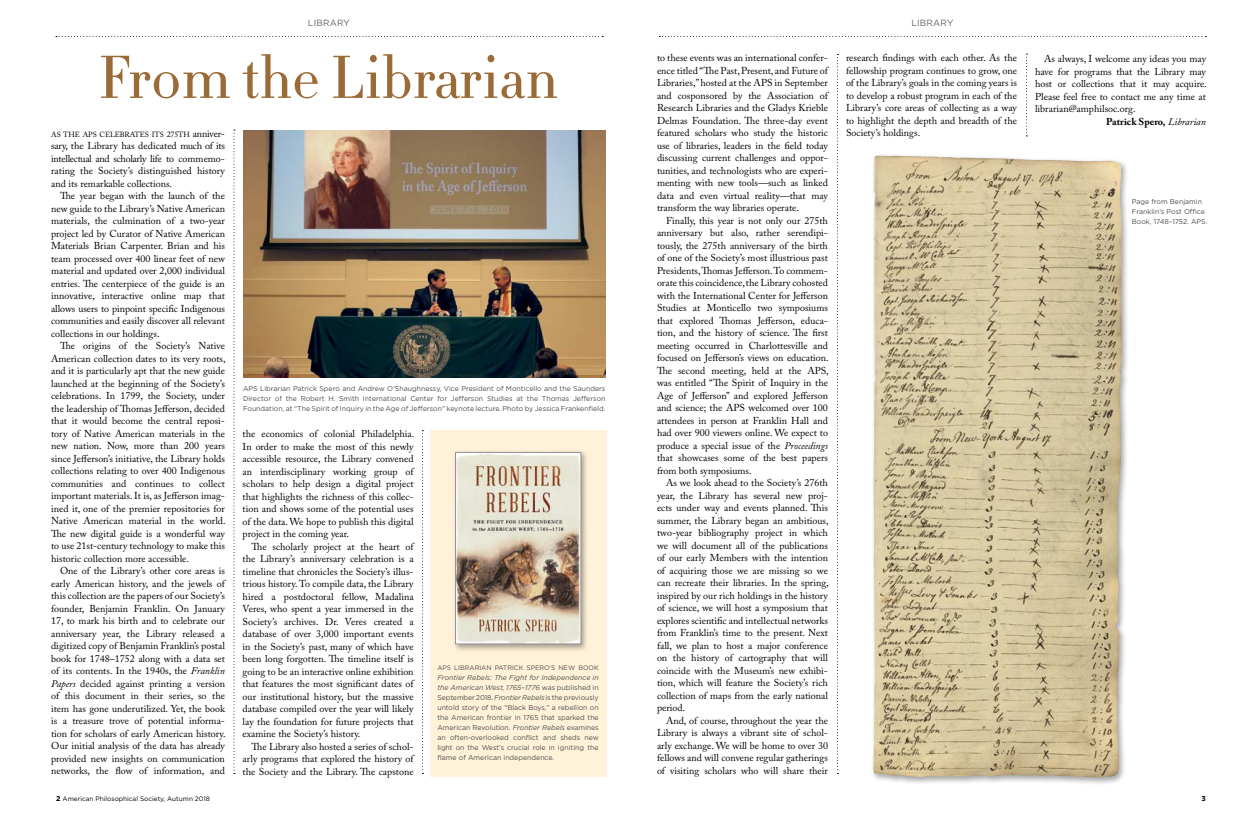
<style>
.page{position:relative;width:1260px;height:828px;background:#fff}
.page>*{position:absolute;margin:0;border:0;box-sizing:border-box;transform-origin:0 0}
.t1{font:59.5px "Didot HTF L06 Light";color:#9a6a37}
.t2{font:10px/12.5px "Adobe Caslon Pro";color:#000;text-align:justify}
.t3{font:700 10px "Adobe Caslon Pro";color:#000}
.t4{font:9px "Gotham";color:#636466}
.t5{font:7.5px "Adobe Caslon Pro";letter-spacing:.075em;color:#000}
.t6{font:7px/10px "Gotham";color:#4d4d4f;text-align:justify}
.t7{font:700 7px "Gotham";color:#000}
.t8{font:6.5px "Gotham";color:#000}
.t9{font:6.5px "Gotham";color:#4d4d4f}
.s1{font-style:italic}
.s2{font-weight:400;font-style:italic}
.s3{font-size:7.5px}
.s4{font-size:8px}
.s5{font-weight:700;font-size:7px}
</style>
<div class="page">
<div style="left:430px;top:430px;width:177px;height:347px;background:#fff2d8"></div>
<svg style="left:837px;top:54px;width:2px;height:720px"></svg>
<svg style="left:1026px;top:54px;width:1px;height:82px"></svg>
<svg style="left:56px;top:36px;width:547px;height:1px"></svg>
<svg style="left:659px;top:36px;width:547px;height:1px"></svg>
<svg style="left:234px;top:130px;width:1px;height:644px"></svg>
<svg style="left:422px;top:430px;width:1px;height:344px"></svg>
<div style="left:871px;top:153px;width:259px;height:633px;background:#000;opacity:.35"></div>
<img style="left:873px;top:156px;width:222px;height:621px">
<img style="left:243px;top:130px;width:363px;height:248px">
<div style="left:453px;top:450px;width:136px;height:202px;background:#000;opacity:.35"></div>
<img style="left:457px;top:454px;width:122px;height:188px">
<div style="left:455px;top:452px;width:126px;height:192px;border:1px solid #939598"></div>
<p class="t4" style="left:308px;top:17px;width:7px">librar</p>
<p class="t4" style="left:344px;top:17px;width:8px">y</p>
<p class="t4" style="left:911px;top:17px;width:7px">librar</p>
<p class="t4" style="left:947px;top:17px;width:8px">y</p>
<h1 class="t1" style="left:98px;top:41px;width:461px">From the Librarian</h1>
<p class="t2" style="left:846px;top:52px;width:173px">research findings with each other. As the fellowship program continues to grow, one of the Library’s goals in the coming years is to develop a robust program in each of the Library’s core areas of collecting as a way to highlight the depth and breadth of the Society’s holdings.</p>
<p class="t2" style="left:1044px;top:52px;width:164px">As always, I welcome any ideas you may</p>
<p class="t2" style="left:657px;top:52px;width:173px">to these events was an international confer&shy;ence titled “The Past, Present, and Future of Libraries,” hosted at the APS in September and cosponsored by the Association of Research Libraries and the Gladys Krieble Delmas Foundation. The three-day event featured scholars who study the historic use of libraries, leaders in the field today discussing current challenges and oppor&shy;tunities, and technologists who are experi&shy;menting with new tools—such as linked data and even virtual reality—that may transform the way libraries operate.</p>
<p class="t2" style="left:657px;top:214px;width:173px;text-indent:9px">Finally, this year is not only our 275th anniversary but also, rather serendipi&shy;tously, the 275th anniversary of the birth of one of the Society’s most illustrious past Presidents, Thomas Jefferson. To commem&shy;orate this coincidence, the Library cohosted with the International Center for Jefferson Studies at Monticello two symposiums that explored Thomas Jefferson, educa&shy;tion, and the history of science. The first meeting occurred in Charlottesville and focused on Jefferson’s views on education.<br>The second meeting, held at the APS, was entitled “The Spirit of Inquiry in the Age of Jefferson” and explored Jefferson and science; the APS welcomed over 100 attendees in person at Franklin Hall and had over 900 viewers online. We expect to produce a special issue of the <span class="s1">Proceedings </span>that showcases some of the best papers from both symposiums.</p>
<p class="t2" style="left:657px;top:477px;width:173px;text-indent:9px">As we look ahead to the Society’s 276th year, the Library has several new proj&shy;ects under way and events planned. This summer, the Library began an ambitious, two-year bibliography project in which we will document all of the publications of our early Members with the intention of acquiring those we are missing so we can recreate their libraries. In the spring, inspired by our rich holdings in the history of science, we will host a symposium that explores scientific and intellectual networks from Franklin’s time to the present. Next fall, we plan to host a major conference on the history of cartography that will coincide with the Museum’s new exhibi&shy;tion, which will feature the Society’s rich collection of maps from the early national period.</p>
<p class="t2" style="left:657px;top:714px;width:173px;text-indent:9px">And, of course, throughout the year the Library is always a vibrant site of schol&shy;arly exchange. We will be home to over 30 fellows and will convene regular gatherings of visiting scholars who will share their</p>
<p class="t2" style="left:1035px;top:65px;width:173px">have for programs that the Library may</p>
<p class="t2" style="left:1035px;top:77px;width:173px">host or collections that it may acquire.</p>
<p class="t2" style="left:1035px;top:90px;width:173px">Please feel free to contact me any time at</p>
<p class="t2" style="left:1035px;top:102px;width:102px">librarian@amphilsoc.org.</p>
<p class="t3" style="left:1106px;top:115px;width:101px">Patrick Spero, <span class="s2">Librarian</span></p>
<p class="t2" style="left:51px;top:127px;width:176px;text-indent:89px"><span class="s3">es its</span> <span class="s4">275</span><span class="s3">th</span> anniver&shy;sary, the Library has dedicated much of its intellectual and scholarly life to commemo&shy;rating the Society’s distinguished history and its remarkable collections.</p>
<p class="t2" style="left:51px;top:190px;width:175px;text-indent:9px">The year began with the launch of the new guide to the Library’s Native American materials, the culmination of a two-year project led by Curator of Native American Materials Brian Carpenter. Brian and his team processed over 400 linear feet of new material and updated over 2,000 individual entries. The centerpiece of the guide is an innovative, interactive online map that allows users to pinpoint specific Indigenous communities and easily discover all relevant collections in our holdings.</p>
<p class="t2" style="left:51px;top:340px;width:176px;text-align:left;text-indent:9px">The origins of the Society’s Native American collection dates to its very roots, and it is particularly apt that the new guide launched at the beginning of the Society’s celebrations. In 1799, the Society, under the leadership of Thomas Jefferson, decided that it would become the central reposi&shy;tory of Native American materials in the new nation. Now, more than 200 years since Jefferson’s initiative, the Library holds collections relating to over 400 Indigenous communities and continues to collect important materials. It is, as Jefferson imag&shy;ined it, one of the premier repositories for Native American material in the world.<br>The new digital guide is a wonderful way to use 21st-century technology to make this historic collection more accessible.<br>O ne of the Library’s other core areas is early American history, and the jewels of this collection are the papers of our Society’s founder, Benjamin Franklin. On January 17, to mark his birth and to celebrate our anniversary year, the Library released a digitized copy of Benjamin Franklin’s postal book for 1748–1752 along with a data set of its contents. In the 1940s, the <span class="s1">Franklin Papers</span> decided against printing a version of this document in their series, so the item has gone underutilized. Yet, the book is a treasure trove of potential informa&shy;tion for scholars of early American history.<br>Our initial analysis of the data has already provided new insights on communication networks, the flow of information, and</p>
<p class="t8" style="left:56px;top:796px;width:155px"><span class="s5">2</span> American Philosophical Society, Autumn 2018</p>
<p class="t5" style="left:51px;top:130px;width:75px">as the APS celebrat</p>
<p class="t6" style="left:1132px;top:196px;width:77px;text-align:left">Page from Benjamin<br>Franklin’s Post Office<br>Book, 1748–1752. APS.</p>
<p class="t6" style="left:243px;top:383px;width:364px">APS Librarian Patrick Spero and Andrew O’Shaughnessy, Vice President of Monticello and the Saunders Director of the Robert H. Smith International Center for Jefferson Studies at the Thomas Jefferson Foundation, at “The Spirit of Inquiry in the Age of Jefferson” keynote lecture. Photo by Jessica Frankenfield.</p>
<p class="t2" style="left:243px;top:427px;width:173px">the economics of colonial Philadelphia.<br>In order to make the most of this newly accessible resource, the Library convened an interdisciplinary working group of scholars to help design a digital project that highlights the richness of this collec&shy;tion and shows some of the potential uses of the data. We hope to publish this digital project in the coming year.</p>
<p class="t2" style="left:243px;top:540px;width:173px;text-indent:9px">The scholarly project at the heart of the Library’s anniversary celebration is a timeline that chronicles the Society’s illus&shy;trious history. To compile data, the Library hired a postdoctoral fellow, Madalina Veres, who spent a year immersed in the Society’s archives. Dr. Veres created a database of over 3,000 important events in the Society’s past, many of which have been long forgotten. The timeline itself is going to be an interactive online exhibition that features the most significant dates of our institutional history, but the massive database compiled over the year will likely lay the foundation for future projects that examine the Society’s history.</p>
<p class="t2" style="left:243px;top:740px;width:173px;text-indent:9px">The Library also hosted a series of schol&shy;arly programs that explored the history of the Society and the Library. The capstone</p>
<p class="t9" style="left:437px;top:664px;width:26px">APS Librarian</p>
<p class="t9" style="left:495px;top:664px;width:9px">Patric</p>
<p class="t9" style="left:519px;top:664px;width:18px">k Spero</p>
<p class="t9" style="left:550px;top:664px;width:16px">’s new</p>
<p class="t9" style="left:578px;top:664px;width:6px">boo</p>
<p class="t9" style="left:594px;top:664px;width:6px">k</p>
<p class="t6" style="left:437px;top:673px;width:163px"><span class="s1">Frontier Rebels: The Fight for Independence in the American West, 1765–1776</span> was published in September 2018. <span class="s1">Frontier Rebels</span>is the previously untold story of the “Black Boys,” a rebellion on the American frontier in 1765 that sparked the American Revolution. <span class="s1">Frontier Rebels</span> examines an often-overlooked conflict and sheds new light on the West’s crucial role in igniting the flame of American independence.</p>
<p class="t7" style="left:1202px;top:795px;width:6px">3</p>
</div>
